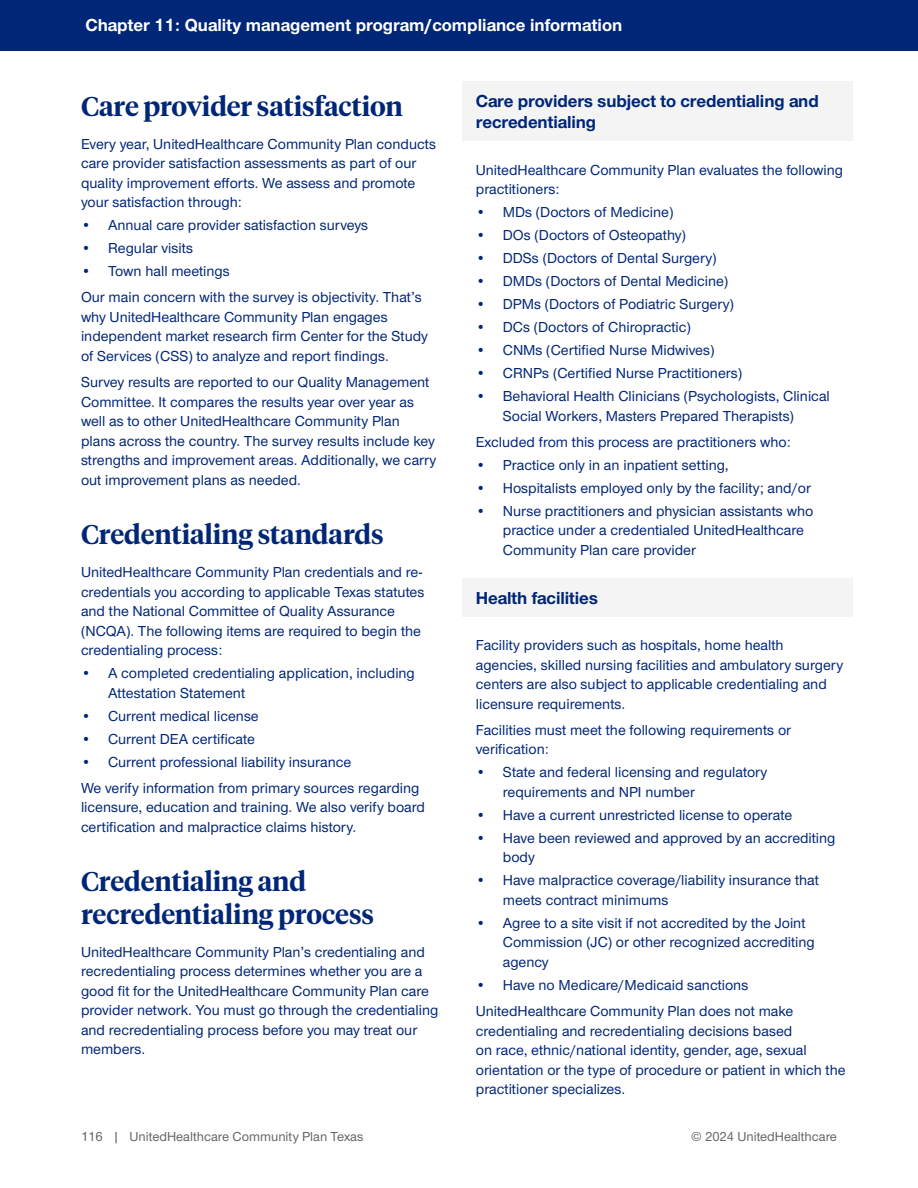
<style>
.page{position:relative;width:918px;height:1188px;background:#fff}
.page>*{position:absolute;margin:0;border:0;box-sizing:border-box;transform-origin:0 0}
.BLUE_MAIN_HEADER_NEW{font:600 27px/32.4px "UHC Serif Headline";letter-spacing:-.005em;color:#002677}
.BLUE_SUBHEAD_NEW{font:700 18px/21.6px "UHC Sans";letter-spacing:-.005em;color:#002677}
.t1{font:700 18px "UHC Sans";color:#fff}
.BODY{font:500 15px/19.5px "UHC Sans";color:#002677}
.t2{font:13.5px "UHC Sans";color:#636466}
</style>
<div class="page">
<div style="left:0;top:0;width:918px;height:51px;background:#002677"></div>
<div style="left:462px;top:81px;width:390px;height:60px;background:#f4f4f4"></div>
<div style="left:462px;top:578px;width:390px;height:38px;background:#f4f4f4"></div>
<p class="t1" style="left:86px;top:13px;width:538px">Chapter 11: Quality management program/compliance information</p>
<p class="BLUE_MAIN_HEADER_NEW" style="left:81px;top:89px;width:323px">Care provider satisfaction</p>
<p class="BODY" style="left:81px;top:133px;width:357px">Every year, UnitedHealthcare Community Plan conducts care provider satisfaction assessments as part of our quality improvement efforts. We assess and promote your satisfaction through:</p>
<p class="BODY" style="left:81px;top:215px;width:289px">• Annual care provider satisfaction surveys</p>
<p class="BODY" style="left:81px;top:238px;width:113px">• Regular visits</p>
<p class="BODY" style="left:81px;top:261px;width:150px">• Town hall meetings</p>
<p class="BODY" style="left:81px;top:287px;width:349px">Our main concern with the survey is objectivity. That’s why UnitedHealthcare Community Plan engages independent market research firm Center for the Study of Services (CSS) to analyze and report findings.</p>
<p class="BODY" style="left:81px;top:372px;width:357px">Survey results are reported to our Quality Management Committee. It compares the results year over year as well as to other UnitedHealthcare Community Plan plans across the country. The survey results include key strengths and improvement areas. Additionally, we carry out improvement plans as needed.</p>
<p class="BLUE_MAIN_HEADER_NEW" style="left:81px;top:517px;width:304px">Credentialing standards</p>
<p class="BODY" style="left:81px;top:562px;width:345px">UnitedHealthcare Community Plan credentials and re&shy;credentials you according to applicable Texas statutes and the National Committee of Quality Assurance (NCQA). The following items are required to begin the credentialing process:</p>
<p class="BODY" style="left:108px;top:663px;width:308px;text-indent:-27px">• A completed credentialing application, including<br>Attestation Statement</p>
<p class="BODY" style="left:81px;top:705px;width:179px">• Current medical license</p>
<p class="BODY" style="left:81px;top:728px;width:175px">• Current DEA certificate</p>
<p class="BODY" style="left:81px;top:751px;width:272px">• Current professional liability insurance</p>
<p class="BODY" style="left:81px;top:777px;width:346px">We verify information from primary sources regarding licensure, education and training. We also verify board certification and malpractice claims history.</p>
<p class="BLUE_MAIN_HEADER_NEW" style="left:81px;top:864px;width:295px">Credentialing and recredentialing process</p>
<p class="BODY" style="left:81px;top:941px;width:359px">UnitedHealthcare Community Plan’s credentialing and recredentialing process determines whether you are a good fit for the UnitedHealthcare Community Plan care provider network. You must go through the credentialing and recredentialing process before you may treat our members.</p>
<p class="BLUE_SUBHEAD_NEW" style="left:476px;top:89px;width:344px">Care providers subject to credentialing and recredentialing</p>
<p class="BODY" style="left:476px;top:159px;width:369px">UnitedHealthcare Community Plan evaluates the following practitioners:</p>
<p class="BODY" style="left:476px;top:202px;width:199px">• MDs (Doctors of Medicine)</p>
<p class="BODY" style="left:476px;top:225px;width:212px">• DOs (Doctors of Osteopathy)</p>
<p class="BODY" style="left:476px;top:248px;width:242px">• DDSs (Doctors of Dental Surgery)</p>
<p class="BODY" style="left:476px;top:271px;width:254px">• DMDs (Doctors of Dental Medicine)</p>
<p class="BODY" style="left:476px;top:294px;width:260px">• DPMs (Doctors of Podiatric Surgery)</p>
<p class="BODY" style="left:476px;top:317px;width:216px">• DCs (Doctors of Chiropractic)</p>
<p class="BODY" style="left:476px;top:340px;width:240px">• CNMs (Certified Nurse Midwives)</p>
<p class="BODY" style="left:476px;top:363px;width:268px">• CRNPs (Certified Nurse Practitioners)</p>
<p class="BODY" style="left:476px;top:386px;width:356px;text-align:center">• Behavioral Health Clinicians (Psychologists, Clinical<br>Social Workers, Masters Prepared Therapists)</p>
<p class="BODY" style="left:476px;top:432px;width:317px">Excluded from this process are practitioners who:</p>
<p class="BODY" style="left:476px;top:455px;width:254px">• Practice only in an inpatient setting,</p>
<p class="BODY" style="left:476px;top:478px;width:337px">• Hospitalists employed only by the facility; and/or</p>
<p class="BODY" style="left:503px;top:501px;width:312px;text-indent:-27px">• Nurse practitioners and physician assistants who practice under a credentialed UnitedHealthcare<br>Community Plan care provider</p>
<p class="BLUE_SUBHEAD_NEW" style="left:476px;top:586px;width:124px">Health facilities</p>
<p class="BODY" style="left:476px;top:635px;width:369px">Facility providers such as hospitals, home health agencies, skilled nursing facilities and ambulatory surgery centers are also subject to applicable credentialing and licensure requirements.</p>
<p class="BODY" style="left:476px;top:719px;width:317px">Facilities must meet the following requirements or verification:</p>
<p class="BODY" style="left:503px;top:762px;width:266px;text-indent:-27px">• State and federal licensing and regulatory requirements and NPI number</p>
<p class="BODY" style="left:476px;top:804px;width:318px">• Have a current unrestricted license to operate</p>
<p class="BODY" style="left:503px;top:827px;width:334px;text-indent:-27px">• Have been reviewed and approved by an accrediting body</p>
<p class="BODY" style="left:503px;top:870px;width:318px;text-indent:-27px">• Have malpractice coverage/liability insurance that meets contract minimums</p>
<p class="BODY" style="left:503px;top:913px;width:313px;text-indent:-27px">• Agree to a site visit if not accredited by the Joint<br>Commission (JC) or other recognized accrediting agency</p>
<p class="BODY" style="left:476px;top:975px;width:274px">• Have no Medicare/Medicaid sanctions</p>
<p class="BODY" style="left:476px;top:1001px;width:371px">UnitedHealthcare Community Plan does not make credentialing and recredentialing decisions based<br>on race, ethnic/national identity, gender, age, sexual orientation or the type of procedure or patient in which the practitioner specializes.</p>
<p class="t2" style="left:81px;top:1128px;width:284px">116 | UnitedHealthcare Community Plan Texas</p>
<p class="t2" style="left:691px;top:1128px;width:147px">© 2024 UnitedHealthcare</p>
</div>
